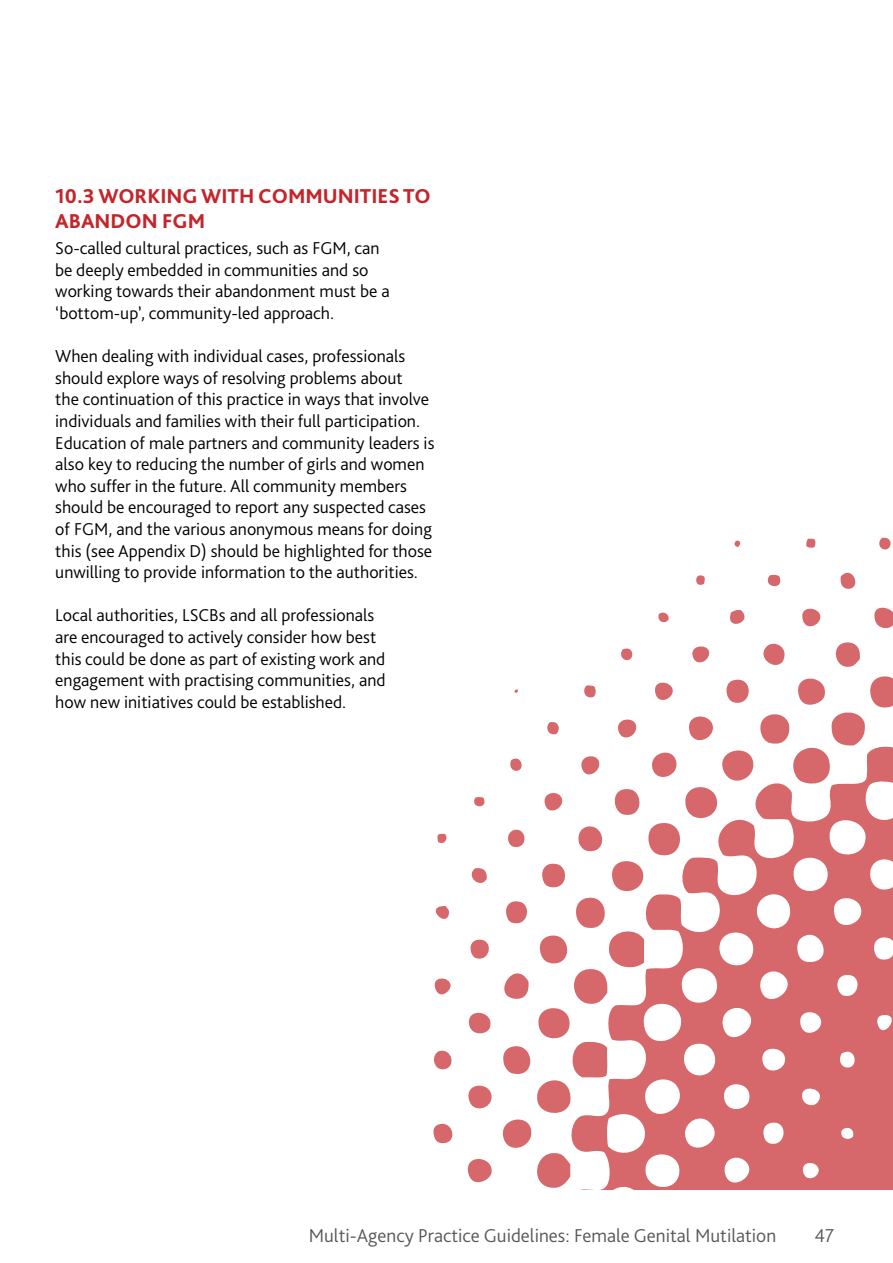
<style>
.page{position:relative;width:893px;height:1263px;background:#fff}
.page>*{position:absolute;margin:0;border:0;box-sizing:border-box;transform-origin:0 0}
.t1{font:800 21px/25.2px "Bliss Pro";color:#c4252a}
.t2{font:300 19.5px "Bliss Pro";color:#58595b}
.Body{font:300 18px/21.6px "Bliss Pro";color:#000}
</style>
<div class="page">
<svg style="left:658px;top:612px;width:11px;height:11px"></svg>
<svg style="left:696px;top:575px;width:9px;height:10px"></svg>
<svg style="left:730px;top:610px;width:15px;height:14px"></svg>
<svg style="left:734px;top:540px;width:7px;height:7px"></svg>
<svg style="left:767px;top:574px;width:14px;height:13px"></svg>
<svg style="left:802px;top:608px;width:19px;height:19px"></svg>
<svg style="left:806px;top:538px;width:10px;height:10px"></svg>
<svg style="left:840px;top:572px;width:16px;height:17px"></svg>
<svg style="left:433px;top:642px;width:460px;height:546px"></svg>
<svg style="left:874px;top:607px;width:19px;height:21px"></svg>
<svg style="left:879px;top:537px;width:12px;height:13px"></svg>
<svg style="left:566px;top:743px;width:327px;height:447px;fill:#d6676a"></svg>
<h1 class="t1" style="left:55px;top:183px;width:377px">10.3 WORKING WITH COMMUNITIES TO<br>ABANDON FGM</h1>
<p class="Body" style="left:55px;top:237px;width:326px">So-called cultural practices, such as FGM, can</p>
<p class="Body" style="left:55px;top:258px;width:315px">be deeply embedded in communities and so</p>
<p class="Body" style="left:55px;top:280px;width:336px">working towards their abandonment must be a</p>
<p class="Body" style="left:55px;top:302px;width:280px">‘bottom-up’, community-led approach.</p>
<p class="Body" style="left:55px;top:345px;width:381px">When dealing with individual cases, professionals should explore ways of resolving problems about<br>the continuation of this practice in ways that involve individuals and families with their full participation.<br>Education of male partners and community leaders is also key to reducing the number of girls and women who suffer in the future. All community members should be encouraged to report any suspected cases of FGM, and the various anonymous means for doing this (see Appendix D) should be highlighted for those unwilling to provide information to the authorities.</p>
<p class="Body" style="left:55px;top:604px;width:321px">Local authorities, LSCBs and all professionals</p>
<p class="Body" style="left:55px;top:626px;width:323px">are encouraged to actively consider how best</p>
<p class="Body" style="left:55px;top:647px;width:332px">this could be done as part of existing work and</p>
<p class="Body" style="left:55px;top:669px;width:332px">engagement with practising communities, and</p>
<p class="Body" style="left:55px;top:690px;width:292px">how new initiatives could be established.</p>
<p class="t2" style="left:309px;top:1223px;width:469px">Multi-Agency Practice Guidelines: Female Genital Mutilation</p>
<p class="t2" style="left:814px;top:1223px;width:21px">47</p>
</div>
